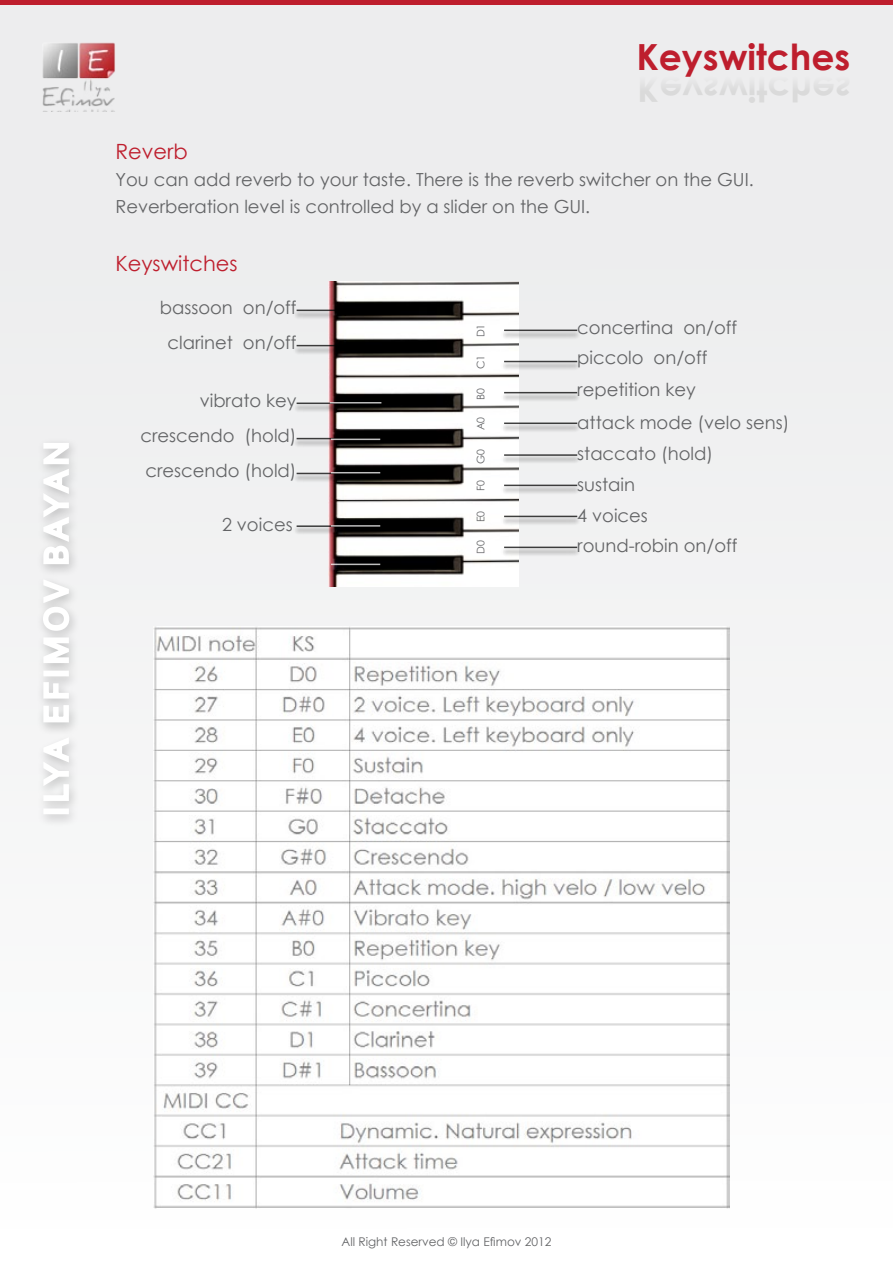
<style>
.page{position:relative;width:893px;height:1263px;background:#fff}
.page>*{position:absolute;margin:0;border:0;box-sizing:border-box;transform-origin:0 0}
.t1{font:700 36px "Century Gothic";color:#be1e2d}
.t2{font:21px "Century Gothic";color:#be1e2d}
.t3{font:18px/31.3px "Century Gothic";color:#636466}
.t4{font:12px "Century Gothic";color:#636466}
.t5{font:10.5px "Century Gothic";color:#636466}
</style>
<div class="page">
<div style="left:1px;top:4px;width:892px;height:1259px;background:linear-gradient(to right,#f1f2f2,#f1f1f2)"></div>
<hr style="left:0;top:0;width:893px;height:4px;background:#be1e2d">
<img style="left:43px;top:43px;width:72px;height:68px">
<div style="left:36px;top:436px;width:44px;height:391px;background:#000;opacity:.22"></div>
<div style="left:43px;top:808px;width:26px;height:6px;border:3px solid #fff"></div>
<svg style="left:41px;top:735px;width:30px;height:67px"></svg>
<svg style="left:42px;top:681px;width:28px;height:43px"></svg>
<svg style="left:41px;top:441px;width:31px;height:224px"></svg>
<img style="left:329px;top:281px;width:189px;height:306px">
<div style="left:500px;top:361px;width:81px;height:9px;background:#000;opacity:.75"></div>
<hr style="left:504px;top:361px;width:73px;height:1px;background:#000">
<div style="left:500px;top:393px;width:81px;height:9px;background:#000;opacity:.75"></div>
<hr style="left:504px;top:392px;width:73px;height:1px;background:#000">
<div style="left:500px;top:423px;width:81px;height:9px;background:#000;opacity:.75"></div>
<hr style="left:504px;top:422px;width:73px;height:2px;background:#000">
<div style="left:500px;top:455px;width:81px;height:9px;background:#000;opacity:.75"></div>
<hr style="left:504px;top:454px;width:73px;height:2px;background:#000">
<div style="left:500px;top:485px;width:81px;height:9px;background:#000;opacity:.75"></div>
<hr style="left:504px;top:485px;width:73px;height:1px;background:#000">
<div style="left:500px;top:516px;width:81px;height:9px;background:#000;opacity:.75"></div>
<hr style="left:504px;top:516px;width:73px;height:1px;background:#000">
<div style="left:500px;top:547px;width:81px;height:9px;background:#000;opacity:.75"></div>
<hr style="left:504px;top:547px;width:73px;height:1px;background:#000">
<div style="left:292px;top:403px;width:93px;height:9px;background:#000;opacity:.75"></div>
<hr style="left:297px;top:402px;width:83px;height:2px;background:#000">
<div style="left:292px;top:310px;width:93px;height:9px;background:#000;opacity:.75"></div>
<hr style="left:297px;top:310px;width:83px;height:1px;background:#000">
<div style="left:292px;top:439px;width:93px;height:9px;background:#000;opacity:.75"></div>
<hr style="left:297px;top:438px;width:83px;height:1px;background:#000">
<div style="left:292px;top:346px;width:93px;height:9px;background:#000;opacity:.75"></div>
<hr style="left:297px;top:345px;width:83px;height:1px;background:#000">
<div style="left:292px;top:473px;width:93px;height:9px;background:#000;opacity:.75"></div>
<hr style="left:297px;top:473px;width:83px;height:1px;background:#000">
<div style="left:292px;top:526px;width:93px;height:9px;background:#000;opacity:.75"></div>
<hr style="left:297px;top:525px;width:83px;height:2px;background:#000">
<div style="left:326px;top:403px;width:59px;height:9px;background:#000;opacity:.75"></div>
<hr style="left:330px;top:402px;width:51px;height:1px;background:#fff">
<div style="left:327px;top:439px;width:57px;height:9px;background:#000;opacity:.75"></div>
<hr style="left:331px;top:439px;width:49px;height:1px;background:#fff">
<div style="left:327px;top:473px;width:57px;height:9px;background:#000;opacity:.75"></div>
<hr style="left:331px;top:472px;width:49px;height:1px;background:#fff">
<div style="left:327px;top:526px;width:57px;height:9px;background:#000;opacity:.75"></div>
<hr style="left:331px;top:525px;width:49px;height:2px;background:#fff">
<div style="left:327px;top:564px;width:57px;height:9px;background:#000;opacity:.75"></div>
<hr style="left:331px;top:564px;width:49px;height:1px;background:#fff">
<div style="left:500px;top:330px;width:81px;height:9px;background:#000;opacity:.75"></div>
<hr style="left:504px;top:330px;width:73px;height:1px;background:#000">
<img style="left:153px;top:626px;width:576px;height:583px">
<h1 class="t1" style="left:637px;top:29px;width:215px">Keyswitches</h1>
<p class="t2" style="left:115px;top:137px;width:74px">Reverb</p>
<p class="t3" style="left:115px;top:166px;width:640px;line-height:27px">You can add reverb to your taste. There is the reverb switcher on the GUI.<br>Reverberation level is controlled by a slider on the GUI.</p>
<p class="t2" style="left:115px;top:248px;width:124px">Keyswitches</p>
<p class="t3" style="left:160px;top:292px;width:138px">bassoon on/off</p>
<p class="t3" style="left:168px;top:327px;width:131px">clarinet on/off</p>
<p class="t3" style="left:200px;top:385px;width:98px">vibrato key</p>
<p class="t3" style="left:140px;top:420px;width:158px">crescendo (hold)</p>
<p class="t3" style="left:145px;top:455px;width:153px">crescendo (hold)</p>
<p class="t3" style="left:222px;top:509px;width:72px">2 voices</p>
<p class="t5" style="left:473px;top:337px;width:15px;rotate:-90deg">D1</p>
<p class="t3" style="left:577px;top:311px;width:161px">concertina on/off</p>
<p class="t5" style="left:473px;top:369px;width:16px;rotate:-90deg">C1</p>
<p class="t5" style="left:473px;top:400px;width:13px;rotate:-90deg">B0</p>
<p class="t5" style="left:473px;top:430px;width:15px;rotate:-90deg">A0</p>
<p class="t5" style="left:473px;top:464px;width:16px;rotate:-90deg">G0</p>
<p class="t5" style="left:473px;top:491px;width:12px;rotate:-90deg">F0</p>
<p class="t5" style="left:473px;top:522px;width:13px;rotate:-90deg">E0</p>
<p class="t3" style="left:577px;top:342px;width:132px">piccolo on/off</p>
<p class="t3" style="left:577px;top:374px;width:214px">repetition key<br>attack mode (velo sens) staccato (hold)<br>sustain<br>4 voices</p>
<p class="t5" style="left:473px;top:554px;width:15px;rotate:-90deg">D0</p>
<p class="t3" style="left:577px;top:530px;width:162px">round-robin on/off</p>
<p class="t4" style="left:341px;top:1233px;width:211px">All Right Reserved © Ilya Efimov 2012</p>
</div>
